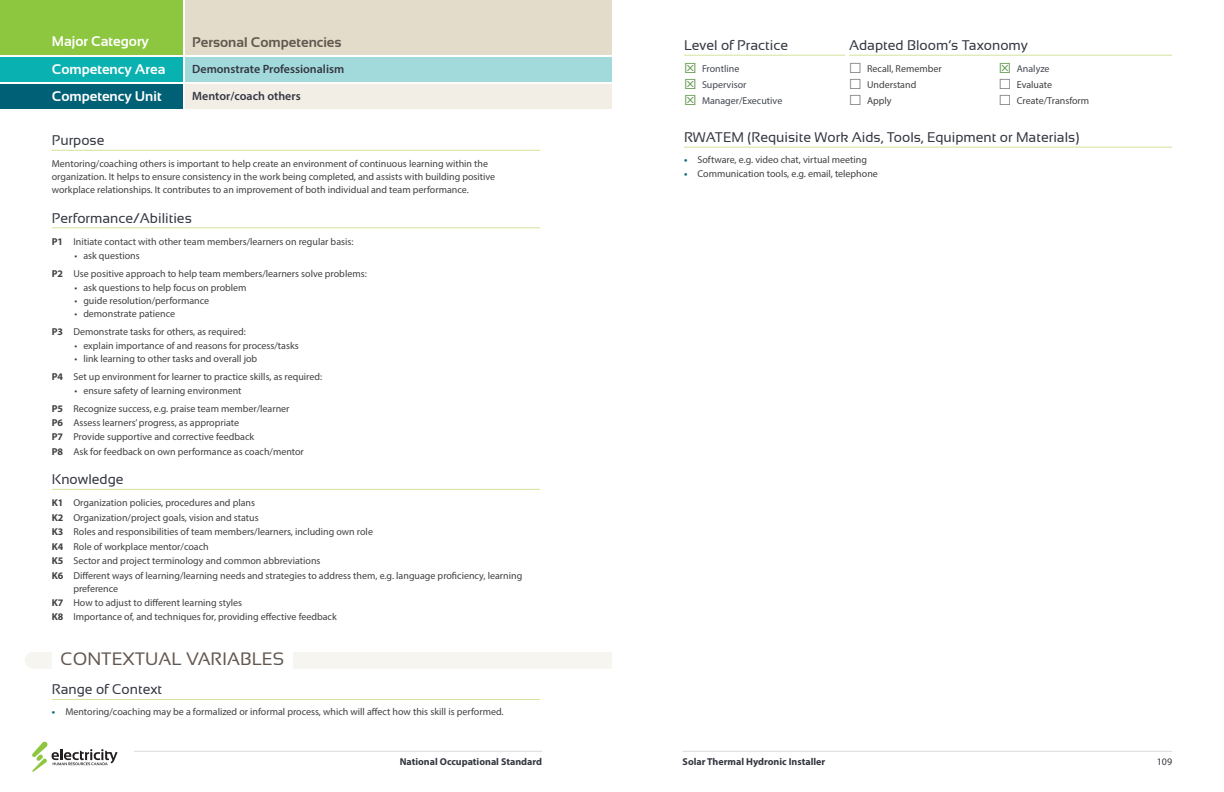
<style>
.page{position:relative;width:1224px;height:792px;background:#fff}
.page>*{position:absolute;margin:0;border:0;box-sizing:border-box;transform-origin:0 0}
.Hi___Contextual_Vari{font:18px "Sansation";color:#635850}
.t1{font:14px "Sansation";color:#343741}
.Major_Cat_w_Shading{font:700 14px "Sansation";color:#635850}
.Competency_Area{font:700 14px "Sansation";color:#fff}
.Competency_Unit{font:700 14px "Sansation";color:#fff}
.Column_Header_with_S{font:700 14px "Sansation";color:#fff}
.Col_2_w_Shading_-_Le{font:600 12px "Myriad Pro";color:#343741}
.Col_2_x_beige_shadin{font:600 12px "Myriad Pro";color:#343741}
.Paragraph_Body_Copy{font:10px/13px "Myriad Pro";color:#414042}
.t2{font:700 10px "Myriad Pro";color:#343741}
.t3{font:10px "Myriad Pro";color:#434750}
.t4{font:10px "Myriad Pro";color:#343741}
.s1{font-weight:700}
.s2{font-weight:700;color:#086a7f}
</style>
<div class="page">
<svg style="left:32px;top:742px;width:86px;height:30px"></svg>
<hr style="left:683px;top:751px;width:489px;height:1px;background:#dedad7">
<hr style="left:134px;top:751px;width:408px;height:1px;background:#dedad7">
<hr style="left:52px;top:150px;width:488px;height:1px;background:#d1e39b">
<hr style="left:52px;top:227px;width:488px;height:1px;background:#d1e39b">
<hr style="left:52px;top:489px;width:488px;height:1px;background:#d1e39b">
<div style="left:25px;top:652px;width:587px;height:17px;background:#f7f5f0"></div>
<div style="left:52px;top:651px;width:241px;height:18px;background:#fff"></div>
<hr style="left:52px;top:699px;width:488px;height:1px;background:#d1e39b">
<svg style="left:182px;top:38px;width:1px;height:17px"></svg>
<div style="left:0;top:0;width:182px;height:54px;background:#8dc63f"></div>
<div style="left:185px;top:0;width:427px;height:54px;background:#e4dcca"></div>
<div style="left:0;top:57px;width:182px;height:25px;background:#0ab1b1"></div>
<div style="left:185px;top:57px;width:427px;height:25px;background:#a2dadb"></div>
<div style="left:0;top:84px;width:182px;height:25px;background:#006176"></div>
<div style="left:185px;top:84px;width:427px;height:25px;background:#f2eee6"></div>
<hr style="left:684px;top:147px;width:488px;height:1px;background:#d1e39b">
<hr style="left:684px;top:55px;width:161px;height:1px;background:#d1e39b">
<hr style="left:849px;top:55px;width:323px;height:1px;background:#d1e39b">
<p class="Column_Header_with_S" style="left:52px;top:34px;width:99px">Major Category</p>
<p class="Major_Cat_w_Shading" style="left:192px;top:35px;width:151px">Personal Competencies</p>
<p class="Competency_Area" style="left:52px;top:61px;width:115px">Competency Area</p>
<p class="Col_2_w_Shading_-_Le" style="left:192px;top:62px;width:153px">Demonstrate Professionalism</p>
<p class="Competency_Unit" style="left:52px;top:88px;width:111px">Competency Unit</p>
<p class="Col_2_x_beige_shadin" style="left:192px;top:89px;width:110px">Mentor/coach others</p>
<h2 class="t1" style="left:52px;top:133px;width:54px">Purpose</h2>
<p class="Paragraph_Body_Copy" style="left:52px;top:157px;width:445px">Mentoring/coaching others is important to help create an environment of continuous learning within the organization. It helps to ensure consistency in the work being completed, and assists with building positive workplace relationships. It contributes to an improvement of both individual and team performance.</p>
<h2 class="t1" style="left:52px;top:210px;width:142px">Performance/Abilities</h2>
<p class="Paragraph_Body_Copy" style="left:52px;top:235px;width:303px"><span class="s1">P1</span> Initiate contact with other team members/learners on regular basis:</p>
<p class="Paragraph_Body_Copy" style="left:74px;top:249px;width:67px">• ask questions</p>
<p class="Paragraph_Body_Copy" style="left:52px;top:267px;width:316px"><span class="s1">P2</span> Use positive approach to help team members/learners solve problems:</p>
<p class="Paragraph_Body_Copy" style="left:74px;top:281px;width:174px">• ask questions to help focus on problem</p>
<p class="Paragraph_Body_Copy" style="left:74px;top:294px;width:136px">• guide resolution/performance</p>
<p class="Paragraph_Body_Copy" style="left:74px;top:307px;width:102px">• demonstrate patience</p>
<p class="Paragraph_Body_Copy" style="left:52px;top:325px;width:195px"><span class="s1">P3</span> Demonstrate tasks for others, as required:</p>
<p class="Paragraph_Body_Copy" style="left:74px;top:339px;width:226px">• explain importance of and reasons for process/tasks</p>
<p class="Paragraph_Body_Copy" style="left:74px;top:352px;width:184px">• link learning to other tasks and overall job</p>
<p class="Paragraph_Body_Copy" style="left:52px;top:370px;width:272px"><span class="s1">P4</span> Set up environment for learner to practice skills, as required:</p>
<p class="Paragraph_Body_Copy" style="left:74px;top:384px;width:169px">• ensure safety of learning environment</p>
<p class="Paragraph_Body_Copy" style="left:52px;top:402px;width:239px"><span class="s1">P5</span> Recognize success, e.g. praise team member/learner</p>
<p class="Paragraph_Body_Copy" style="left:52px;top:416px;width:189px"><span class="s1">P6</span> Assess learners’ progress, as appropriate</p>
<p class="Paragraph_Body_Copy" style="left:52px;top:430px;width:204px"><span class="s1">P7</span> Provide supportive and corrective feedback</p>
<p class="Paragraph_Body_Copy" style="left:52px;top:445px;width:254px"><span class="s1">P8</span> Ask for feedback on own performance as coach/mentor</p>
<h2 class="t1" style="left:52px;top:472px;width:73px">Knowledge</h2>
<p class="Paragraph_Body_Copy" style="left:52px;top:496px;width:205px"><span class="s1">K1</span> Organization policies, procedures and plans</p>
<p class="Paragraph_Body_Copy" style="left:52px;top:511px;width:208px"><span class="s1">K2</span> Organization/project goals, vision and status</p>
<p class="Paragraph_Body_Copy" style="left:52px;top:525px;width:323px"><span class="s1">K3</span> Roles and responsibilities of team members/learners, including own role</p>
<p class="Paragraph_Body_Copy" style="left:52px;top:540px;width:158px"><span class="s1">K4</span> Role of workplace mentor/coach</p>
<p class="Paragraph_Body_Copy" style="left:52px;top:554px;width:270px"><span class="s1">K5</span> Sector and project terminology and common abbreviations</p>
<p class="Paragraph_Body_Copy" style="left:73px;top:569px;width:450px;text-indent:-22px"><span class="s1">K6</span> Different ways of learning/learning needs and strategies to address them, e.g. language proficiency, learning preference</p>
<p class="Paragraph_Body_Copy" style="left:52px;top:596px;width:192px"><span class="s1">K7</span> How to adjust to different learning styles</p>
<p class="Paragraph_Body_Copy" style="left:52px;top:610px;width:286px"><span class="s1">K8</span> Importance of, and techniques for, providing effective feedback</p>
<h1 class="Hi___Contextual_Vari" style="left:61px;top:649px;width:225px">CONTEXTUAL VARIABLES</h1>
<h2 class="t1" style="left:52px;top:682px;width:112px">Range of Context</h2>
<p class="Paragraph_Body_Copy" style="left:52px;top:705px;width:453px"><span class="s2">•</span> Mentoring/coaching may be a formalized or informal process, which will affect how this skill is performed.</p>
<h2 class="t1" style="left:684px;top:38px;width:106px">Level of Practice</h2>
<h2 class="t1" style="left:849px;top:38px;width:180px">Adapted Bloom’s Taxonomy</h2>
<p class="t3" style="left:702px;top:62px;width:39px">Frontline</p>
<p class="Paragraph_Body_Copy" style="left:867px;top:62px;width:76px">Recall, Remember</p>
<p class="t3" style="left:1017px;top:62px;width:34px">Analyze</p>
<p class="t3" style="left:702px;top:79px;width:46px">Supervisor</p>
<p class="Paragraph_Body_Copy" style="left:867px;top:78px;width:51px">Understand</p>
<p class="Paragraph_Body_Copy" style="left:1017px;top:78px;width:37px">Evaluate</p>
<p class="t3" style="left:702px;top:94px;width:82px">Manager/Executive</p>
<p class="Paragraph_Body_Copy" style="left:867px;top:94px;width:26px">Apply</p>
<p class="Paragraph_Body_Copy" style="left:1017px;top:94px;width:74px">Create/Transform</p>
<h2 class="t1" style="left:684px;top:129px;width:397px">RWATEM (Requisite Work Aids, Tools, Equipment or Materials)</h2>
<p class="Paragraph_Body_Copy" style="left:684px;top:153px;width:185px"><span class="s2">•</span> Software, e.g. video chat, virtual meeting</p>
<p class="Paragraph_Body_Copy" style="left:684px;top:167px;width:195px"><span class="s2">•</span> Communication tools, e.g. email, telephone</p>
<p class="t2" style="left:400px;top:755px;width:144px">National Occupational Standard</p>
<p class="t2" style="left:683px;top:755px;width:144px">Solar Thermal Hydronic Installer</p>
<p class="t4" style="left:1157px;top:756px;width:17px">109</p>
</div>
